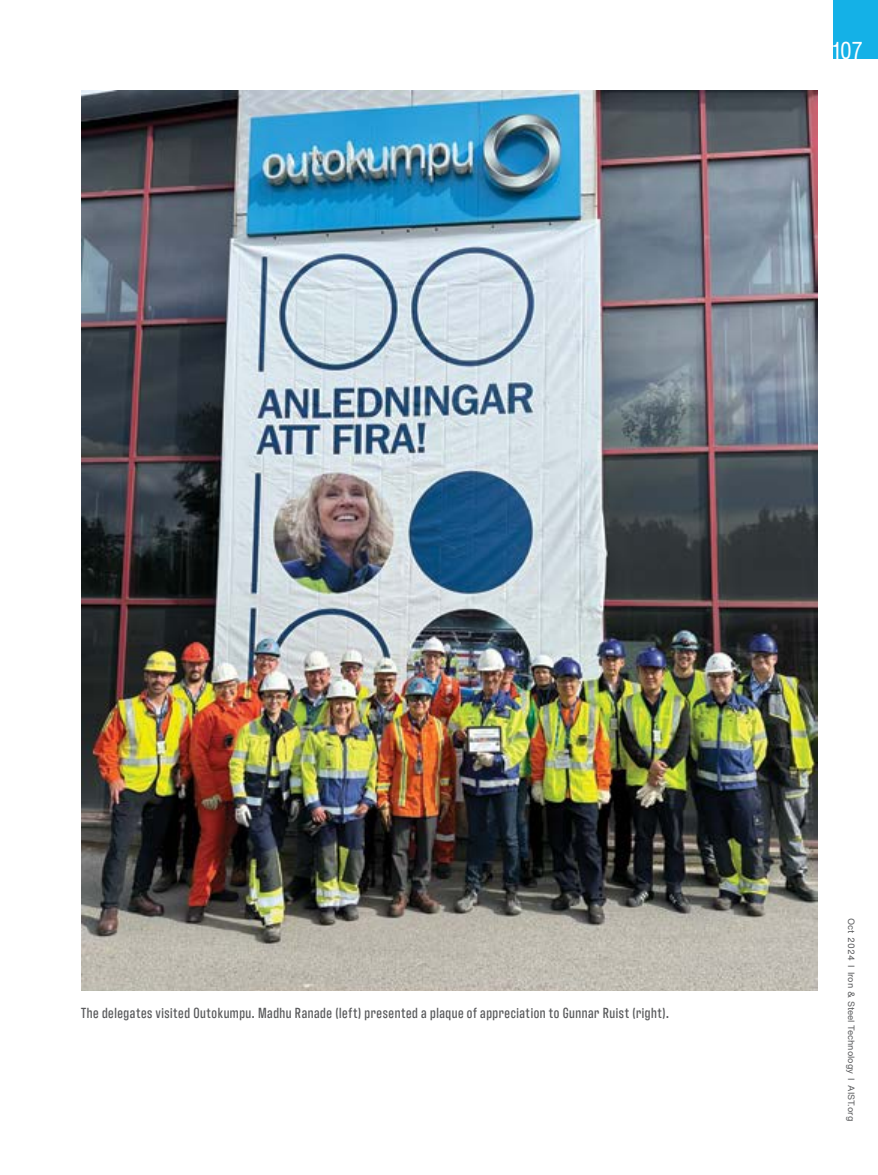
<style>
.page{position:relative;width:878px;height:1175px;background:#fff}
.page>*{position:absolute;margin:0;border:0;box-sizing:border-box;transform-origin:0 0}
.t1{font:24px "Helvetica Now Text Cn";color:#fff}
.t2{font:500 15px "Antarctican Headline";letter-spacing:.035em;color:#58595b}
.t3{font:9px "Helvetica Now Text";color:#58595b}
</style>
<div class="page">
<div style="left:832px;top:0;width:46px;height:58px;background:#14b1e7"></div>
<img style="left:81px;top:90px;width:736px;height:900px">
<h1 class="t1" style="left:832px;top:34px;width:32px">107</h1>
<p class="t2" style="left:81px;top:1002px;width:589px">The delegates visited Outokumpu. Madhu Ranade (left) presented a plaque of appreciation to Gunnar Ruist (right).</p>
<p class="t3" style="left:858px;top:917px;width:205px;rotate:90deg">Oct 2024 I Iron &amp; Steel Technology I AIST.org</p>
</div>
